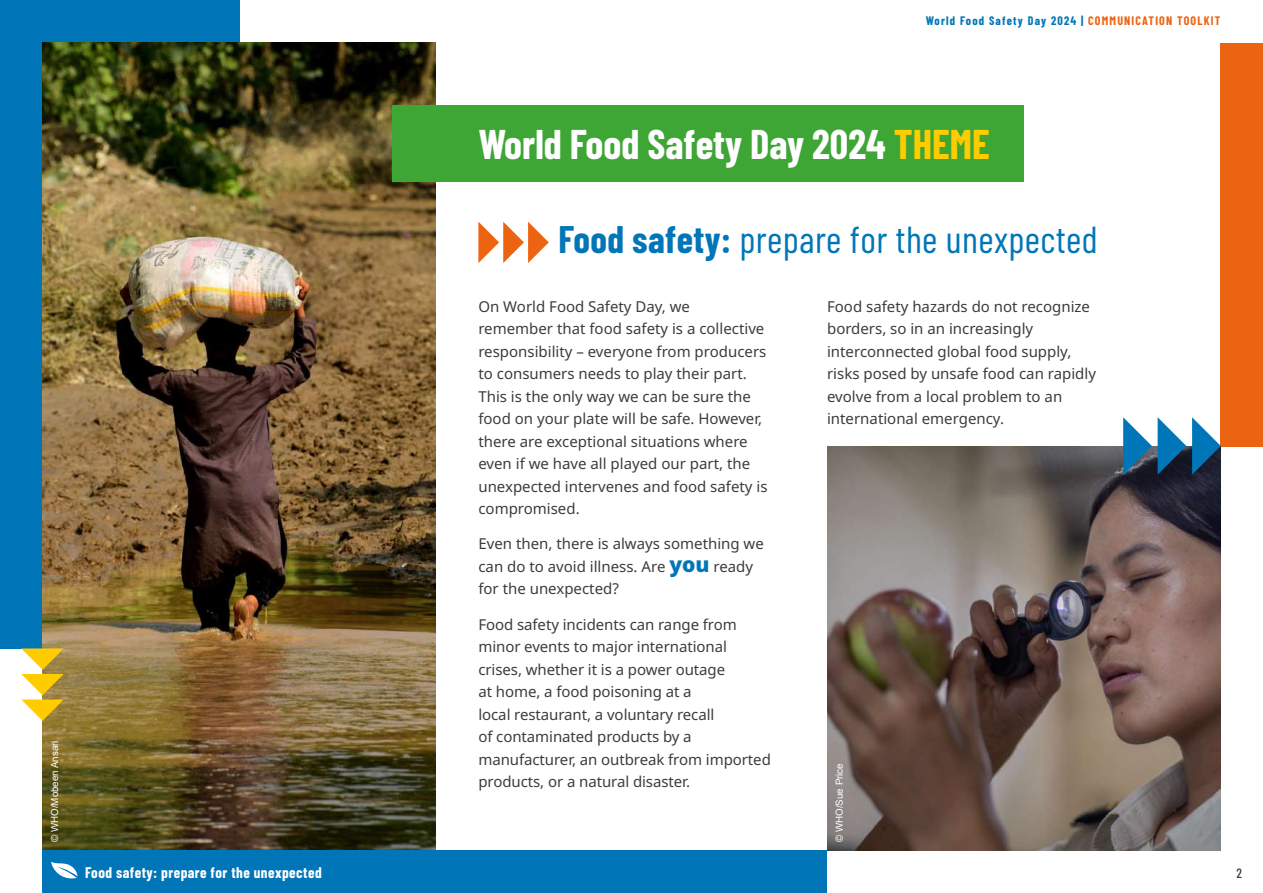
<style>
.page{position:relative;width:1263px;height:893px;background:#fff}
.page>*{position:absolute;margin:0;border:0;box-sizing:border-box;transform-origin:0 0}
.t1{font:700 40.5px "Barlow Condensed";color:#fff}
.t2{font:37.5px "Barlow Condensed";letter-spacing:.01em;color:#0076b8}
.t3{font:15px/22.5px "Noto Sans";color:#3c3c3b}
.t4{font:700 15px "Barlow Condensed";letter-spacing:.03em;color:#fff}
.t5{font:500 13.5px "Barlow Condensed";color:#3c3c3b}
.t6{font:700 12px "Barlow Condensed";letter-spacing:.1em;color:#0076b8}
.t7{font:9.75px "Arial";color:#fff}
.s1{color:#ec6411}
.s2{color:#fc0}
.s3{font-weight:700}
.s4{font-weight:900;font-size:21px;color:#0076b8}
</style>
<div class="page">
<div style="left:0;top:0;width:43px;height:648px;background:#0076b8"></div>
<div style="left:0;top:0;width:239px;height:43px;background:#0076b8"></div>
<div style="left:1220px;top:43px;width:43px;height:403px;background:#ec6411"></div>
<img style="left:827px;top:446px;width:393px;height:404px">
<img style="left:43px;top:43px;width:393px;height:807px">
<div style="left:43px;top:850px;width:784px;height:43px;background:#0076b8"></div>
<div style="left:392px;top:105px;width:632px;height:77px;background:#3ea635"></div>
<svg style="left:21px;top:648px;width:43px;height:73px"></svg>
<svg style="left:1192px;top:417px;width:29px;height:58px"></svg>
<svg style="left:1123px;top:417px;width:63px;height:58px"></svg>
<svg style="left:478px;top:222px;width:71px;height:41px"></svg>
<svg style="left:51px;top:862px;width:27px;height:17px"></svg>
<p class="t7" style="left:48px;top:842px;width:103px;rotate:-90deg">© WHO/Mobeen Ansari</p>
<p class="t4" style="left:85px;top:862px;width:238px">Food safety: prepare for the unexpected</p>
<p class="t6" style="left:926px;top:12px;width:296px">World Food Safety Day 2024 | <span class="s1">COMMUNICATION TOOLKIT</span></p>
<h1 class="t1" style="left:478px;top:116px;width:513px">World Food Safety Day 2024 <span class="s2">THEME</span></h1>
<h2 class="t2" style="left:559px;top:213px;width:541px"><span class="s3">Food safety:</span> prepare for the unexpected</h2>
<p class="t3" style="left:478px;top:295px;width:291px">On World Food Safety Day, we remember that food safety is a collective responsibility – everyone from producers to consumers needs to play their part.<br>This is the only way we can be sure the food on your plate will be safe. However, there are exceptional situations where even if we have all played our part, the unexpected intervenes and food safety is compromised.</p>
<p class="t3" style="left:478px;top:533px;width:287px">Even then, there is always something we can do to avoid illness. Are <span class="s4">you</span> ready for the unexpected?</p>
<p class="t3" style="left:478px;top:613px;width:294px">Food safety incidents can range from minor events to major international crises, whether it is a power outage<br>at home, a food poisoning at a<br>local restaurant, a voluntary recall<br>of contaminated products by a manufacturer, an outbreak from imported products, or a natural disaster.</p>
<p class="t3" style="left:827px;top:295px;width:270px">Food safety hazards do not recognize borders, so in an increasingly interconnected global food supply, risks posed by unsafe food can rapidly evolve from a local problem to an international emergency.</p>
<p class="t7" style="left:833px;top:842px;width:80px;rotate:-90deg">© WHO/Sue Price</p>
<p class="t5" style="left:1236px;top:863px;width:7px">2</p>
</div>
